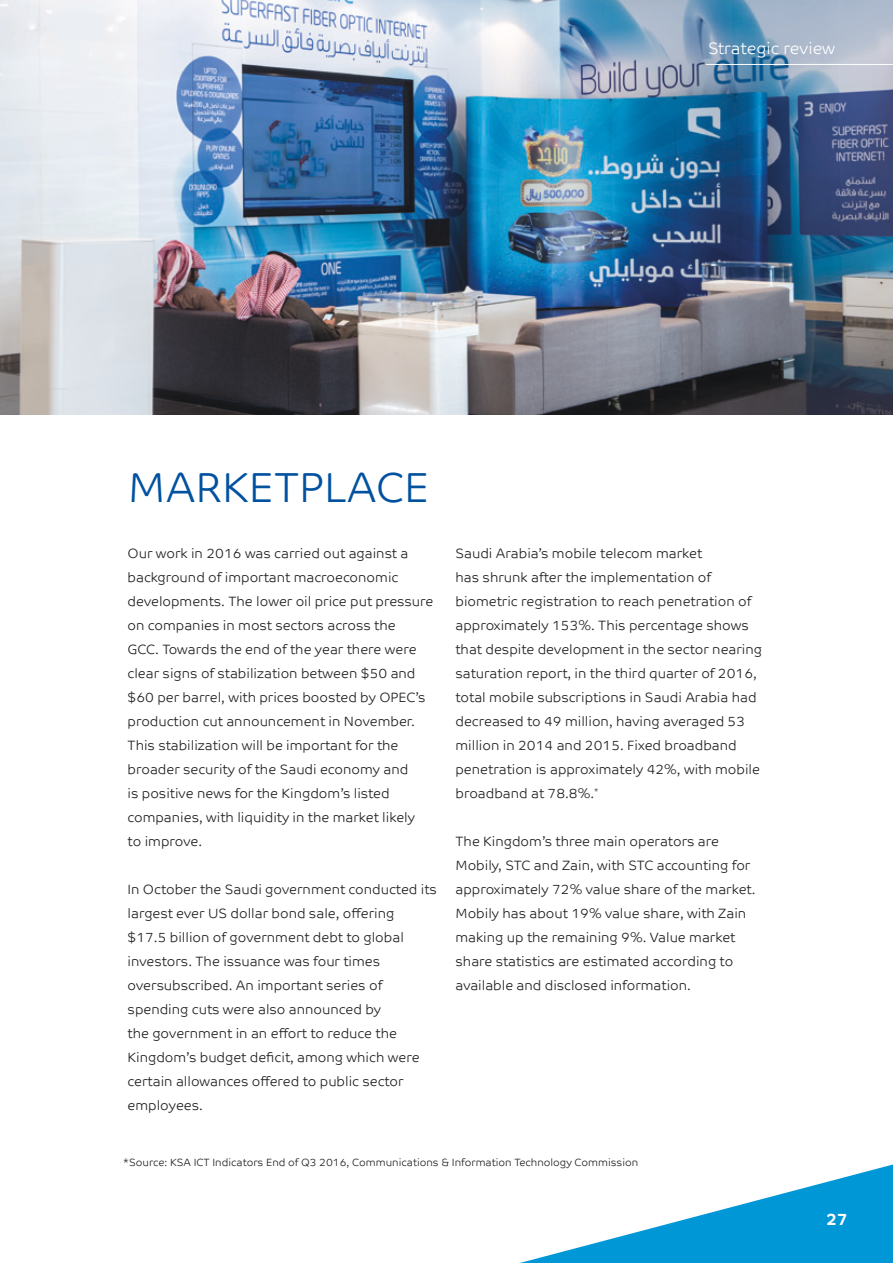
<style>
.page{position:relative;width:893px;height:1263px;background:#fff}
.page>*{position:absolute;margin:0;border:0;box-sizing:border-box;transform-origin:0 0}
.t1{font:300 42px "Co Text Trial";color:#00519f}
.t2{font:300 16.5px "Co Text Trial";color:#fff}
.t3{font:700 16.5px "Co Text Trial";color:#fff}
.t4{font:300 13.5px/24px "Co Text Trial";color:#1d1e1f}
.t5{font:13.5px/24px "Co Text Trial Light 2";color:#1d1e1f}
.t6{font:300 10.5px "Co Text Trial";color:#1d1e1f}
</style>
<div class="page">
<img style="left:0;top:0;width:893px;height:414px">
<svg style="left:520px;top:1164px;width:373px;height:99px"></svg>
<hr style="left:706px;top:64px;width:187px;height:1px;background:#fff">
<p class="t2" style="left:708px;top:38px;width:129px">Strategic review</p>
<h1 class="t1" style="left:128px;top:463px;width:303px">MARKETPLACE</h1>
<p class="t4" style="left:128px;top:541px;width:307px">Our work in 2016 was carried out against a background of important macroeconomic developments. The lower oil price put pressure on companies in most sectors across the<br>GCC. Towards the end of the year there were clear signs of stabilization between $50 and $60 per barrel, with prices boosted by OPEC’s production cut announcement in November.<br>This stabilization will be important for the broader security of the Saudi economy and<br>is positive news for the Kingdom’s listed companies, with liquidity in the market likely<br>to improve.</p>
<p class="t4" style="left:128px;top:877px;width:311px">In October the Saudi government conducted its</p>
<p class="t5" style="left:128px;top:901px;width:268px">largest ever US dollar bond sale, offering</p>
<p class="t4" style="left:128px;top:925px;width:278px">$17.5 billion of government debt to global investors. The issuance was four times oversubscribed. An important series of spending cuts were also announced by</p>
<p class="t5" style="left:128px;top:1021px;width:293px">the government in an effort to reduce the<br>Kingdom’s budget deficit, among which were certain allowances offered to public sector</p>
<p class="t4" style="left:128px;top:1093px;width:77px">employees.</p>
<p class="t4" style="left:455px;top:541px;width:308px">Saudi Arabia’s mobile telecom market<br>has shrunk after the implementation of biometric registration to reach penetration of approximately 153%. This percentage shows that despite development in the sector nearing saturation report, in the third quarter of 2016, total mobile subscriptions in Saudi Arabia had decreased to 49 million, having averaged 53 million in 2014 and 2015. Fixed broadband penetration is approximately 42%, with mobile broadband at 78.8%.<sup>*</sup></p>
<p class="t4" style="left:455px;top:829px;width:301px">The Kingdom’s three main operators are Mobily, STC and Zain, with STC accounting for approximately 72% value share of the market.<br>Mobily has about 19% value share, with Zain making up the remaining 9%. Value market share statistics are estimated according to available and disclosed information.</p>
<p class="t6" style="left:123px;top:1157px;width:517px">*Source: KSA ICT Indicators End of Q3 2016, Communications &amp; Information Technology Commission</p>
<p class="t3" style="left:826px;top:1210px;width:23px">27</p>
</div>
